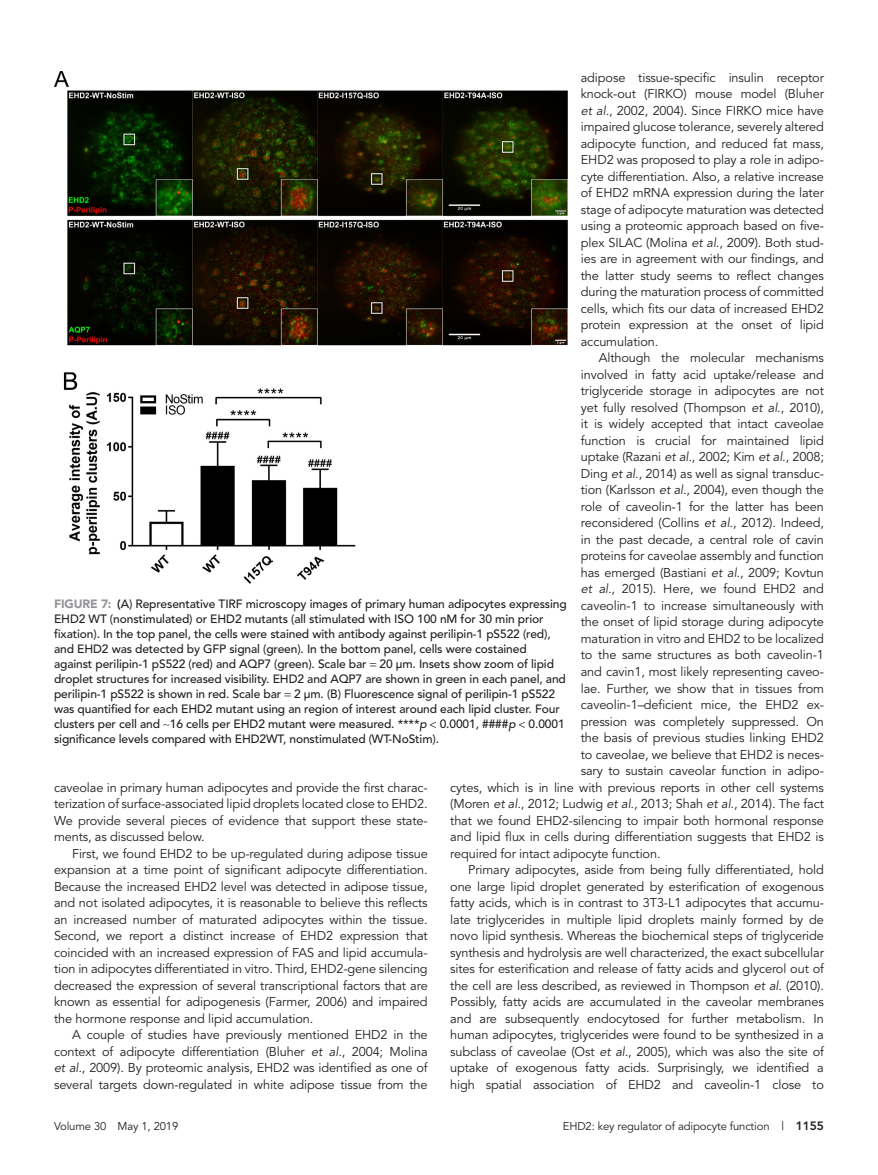
<style>
.page{position:relative;width:878px;height:1175px;background:#fff}
.page>*{position:absolute;margin:0;border:0;box-sizing:border-box;transform-origin:0 0}
.Para{font:12.75px/16.5px "Avenir";letter-spacing:-.01em;color:#231f20;text-align:justify}
.ParaFL{font:12.75px/16.5px "Avenir";letter-spacing:-.01em;color:#231f20;text-align:justify}
.FigCaption{font:500 12px/15px "Avenir";letter-spacing:-.01em;color:#231f20}
.t1{font:11.25px "Avenir";letter-spacing:-.01em;color:#231f20}
.s1{font-style:italic}
.s2{font-weight:900;color:#939598}
.s3{font-weight:800}
.s4{font-size:12px}
.s5{font-weight:800;font-size:12px}
</style>
<div class="page">
<img style="left:54px;top:72px;width:513px;height:512px">
<p class="Para" style="left:580px;top:69px;width:245px">adipose tissue-specific insulin receptor knock-out (FIRKO) mouse model (Bluher <span class="s1">et al.</span>, 2002, 2004). Since FIRKO mice have impaired glucose tolerance, severely altered adipocyte function, and reduced fat mass, EHD2 was proposed to play a role in adipo&shy;cyte differentiation. Also, a relative increase of EHD2 mRNA expression during the later stage of adipocyte maturation was detected using a proteomic approach based on five&shy;plex SILAC (Molina <span class="s1">et al.</span>, 2009). Both stud&shy;ies are in agreement with our findings, and the latter study seems to reflect changes during the maturation process of committed cells, which fits our data of increased EHD2 protein expression at the onset of lipid accumulation.</p>
<p class="Para" style="left:598px;top:350px;width:227px">Although the molecular mechanisms</p>
<p class="Para" style="left:580px;top:366px;width:244px">involved in fatty acid uptake/release and</p>
<p class="Para" style="left:580px;top:383px;width:245px">triglyceride storage in adipocytes are not</p>
<p class="Para" style="left:580px;top:399px;width:245px">yet fully resolved (Thompson <span class="s1">et al.</span>, 2010),</p>
<p class="Para" style="left:580px;top:416px;width:245px">it is widely accepted that intact caveolae</p>
<p class="Para" style="left:580px;top:432px;width:244px">function is crucial for maintained lipid</p>
<p class="Para" style="left:580px;top:449px;width:245px">uptake (Razani <span class="s1">et al.</span>, 2002; Kim <span class="s1">et al.</span>, 2008;</p>
<p class="Para" style="left:580px;top:465px;width:245px">Ding <span class="s1">et al.</span>, 2014) as well as signal transduc-</p>
<p class="Para" style="left:580px;top:482px;width:244px">tion (Karlsson <span class="s1">et al.</span>, 2004), even though the</p>
<p class="Para" style="left:580px;top:498px;width:244px">role of caveolin-1 for the latter has been</p>
<p class="Para" style="left:580px;top:515px;width:244px">reconsidered (Collins <span class="s1">et al.</span>, 2012). Indeed,</p>
<p class="Para" style="left:580px;top:531px;width:244px">in the past decade, a central role of cavin</p>
<p class="Para" style="left:580px;top:548px;width:245px">proteins for caveolae assembly and function</p>
<p class="Para" style="left:580px;top:564px;width:244px">has emerged (Bastiani <span class="s1">et al.</span>, 2009; Kovtun</p>
<p class="Para" style="left:580px;top:581px;width:245px"><span class="s1">et al.</span>, 2015). Here, we found EHD2 and</p>
<p class="Para" style="left:580px;top:597px;width:245px">caveolin-1 to increase simultaneously with</p>
<p class="Para" style="left:580px;top:614px;width:245px">the onset of lipid storage during adipocyte</p>
<p class="Para" style="left:580px;top:630px;width:244px">maturation in vitro and EHD2 to be localized</p>
<p class="Para" style="left:580px;top:647px;width:245px">to the same structures as both caveolin-1</p>
<p class="Para" style="left:580px;top:663px;width:245px">and cavin1, most likely representing caveo-</p>
<p class="Para" style="left:580px;top:680px;width:245px">lae. Further, we show that in tissues from</p>
<p class="Para" style="left:580px;top:696px;width:245px">caveolin-1–deficient mice, the EHD2 ex-</p>
<p class="Para" style="left:580px;top:713px;width:245px">pression was completely suppressed. On</p>
<p class="Para" style="left:580px;top:729px;width:245px">the basis of previous studies linking EHD2</p>
<p class="Para" style="left:580px;top:746px;width:245px">to caveolae, we believe that EHD2 is neces-</p>
<p class="Para" style="left:580px;top:762px;width:245px">sary to sustain caveolar function in adipo-</p>
<p class="Para" style="left:450px;top:779px;width:375px">cytes, which is in line with previous reports in other cell systems</p>
<p class="Para" style="left:450px;top:795px;width:375px">(Moren <span class="s1">et al.</span>, 2012; Ludwig <span class="s1">et al.</span>, 2013; Shah <span class="s1">et al.</span>, 2014). The fact</p>
<p class="Para" style="left:450px;top:812px;width:375px">that we found EHD2-silencing to impair both hormonal response</p>
<p class="Para" style="left:450px;top:828px;width:375px">and lipid flux in cells during differentiation suggests that EHD2 is</p>
<p class="Para" style="left:450px;top:845px;width:212px">required for intact adipocyte function.</p>
<p class="Para" style="left:450px;top:861px;width:375px;text-indent:18px">Primary adipocytes, aside from being fully differentiated, hold one large lipid droplet generated by esterification of exogenous fatty acids, which is in contrast to 3T3-L1 adipocytes that accumu&shy;late triglycerides in multiple lipid droplets mainly formed by de novo lipid synthesis. Whereas the biochemical steps of triglyceride synthesis and hydrolysis are well characterized, the exact subcellular sites for esterification and release of fatty acids and glycerol out of the cell are less described, as reviewed in Thompson <span class="s1">et al.</span> (2010).<br>Possibly, fatty acids are accumulated in the caveolar membranes and are subsequently endocytosed for further metabolism. In human adipocytes, triglycerides were found to be synthesized in a subclass of caveolae (Ost <span class="s1">et al.</span>, 2005), which was also the site of uptake of exogenous fatty acids. Surprisingly, we identified a high spatial association of EHD2 and caveolin-1 close to</p>
<p class="FigCaption" style="left:54px;top:596px;width:514px"><span class="s2">FIGURE 7:</span> <span class="s3">(</span>A) Representative TIRF microscopy images of primary human adipocytes expressing EHD2 WT (nonstimulated) or EHD2 mutants (all stimulated with ISO 100 nM for 30 min prior fixation). In the top panel, the cells were stained with antibody against perilipin-1 pS522 (red), and EHD2 was detected by GFP signal (green). In the bottom panel, cells were costained against perilipin-1 pS522 (red) and AQP7 (green). Scale bar 20 µm. Insets show zoom of lipid droplet structures for increased visibility. EHD2 and AQP7 are shown in green in each panel, and perilipin-1 pS522 is shown in red. Scale bar 2 µm. (B) Fluorescence signal of perilipin-1 pS522 was quantified for each EHD2 mutant using an region of interest around each lipid cluster. Four clusters per cell and ∼16 cells per EHD2 mutant were measured. ****<span class="s1">p</span> 0.0001, ####<span class="s1">p</span> 0.0001 significance levels compared with EHD2WT, nonstimulated (WT-NoStim).</p>
<p class="ParaFL" style="left:54px;top:779px;width:375px">caveolae in primary human adipocytes and provide the first charac&shy;terization of surface-associated lipid droplets located close to EHD2.<br>We provide several pieces of evidence that support these state&shy;ments, as discussed below.</p>
<p class="Para" style="left:54px;top:845px;width:375px;text-indent:18px">First, we found EHD2 to be up-regulated during adipose tissue expansion at a time point of significant adipocyte differentiation.<br>Because the increased EHD2 level was detected in adipose tissue, and not isolated adipocytes, it is reasonable to believe this reflects an increased number of maturated adipocytes within the tissue.<br>Second, we report a distinct increase of EHD2 expression that coincided with an increased expression of FAS and lipid accumula&shy;tion in adipocytes differentiated in vitro. Third, EHD2-gene silencing decreased the expression of several transcriptional factors that are known as essential for adipogenesis (Farmer, 2006) and impaired the hormone response and lipid accumulation.</p>
<p class="Para" style="left:54px;top:1026px;width:375px;text-indent:18px">A couple of studies have previously mentioned EHD2 in the context of adipocyte differentiation (Bluher <span class="s1">et al.</span>, 2004; Molina <span class="s1">et al.</span>, 2009). By proteomic analysis, EHD2 was identified as one of several targets down-regulated in white adipose tissue from the</p>
<p class="t1" style="left:54px;top:1119px;width:126px">Volume 30 May 1, 2019</p>
<p class="t1" style="left:562px;top:1119px;width:263px">EHD2: key regulator of adipocyte function <span class="s4">|</span> <span class="s5">1155</span></p>
</div>
